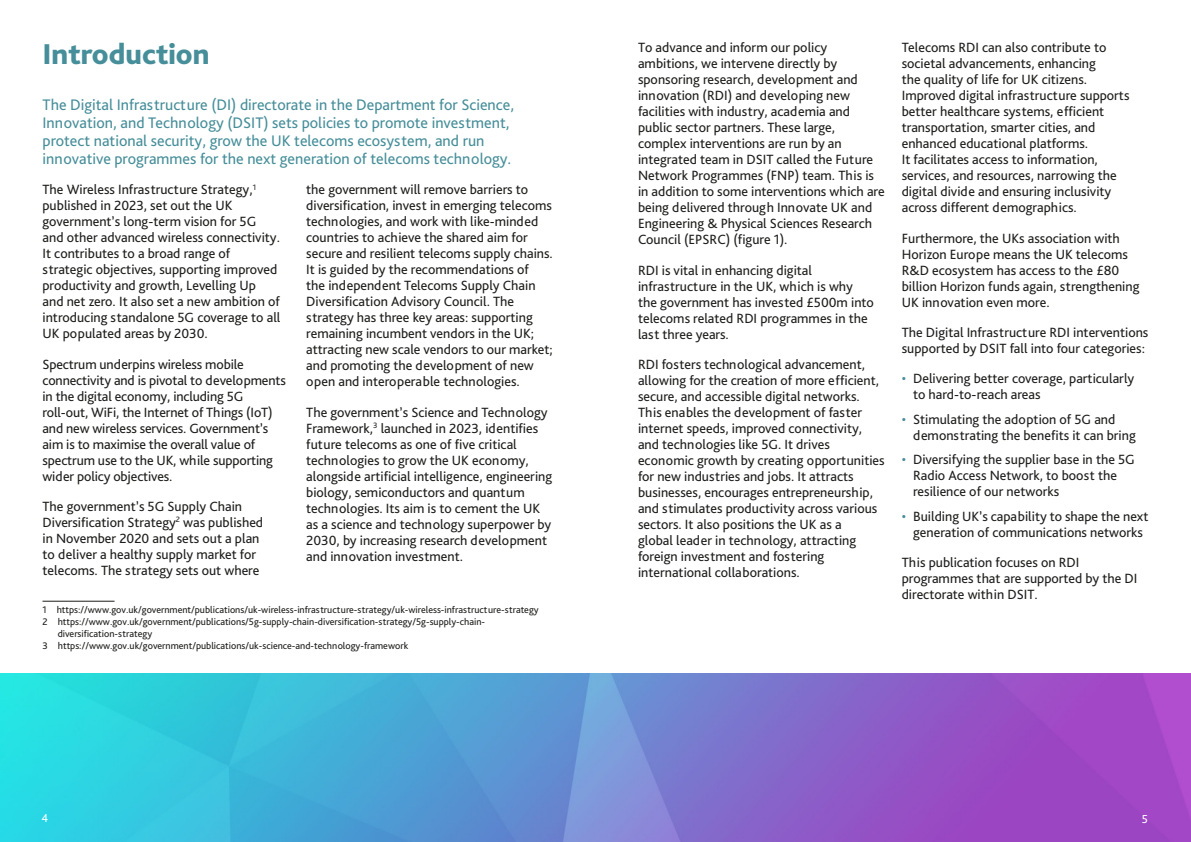
<style>
.page{position:relative;width:1191px;height:842px;background:#fff}
.page>*{position:absolute;margin:0;border:0;box-sizing:border-box;transform-origin:0 0}
.Heading_1{font:800 30px "Bliss Pro";color:#468e99}
.Intro_Paragraph{font:16px/18px "Bliss Pro";color:#468e99}
.Body_Copy{font:14px/16px "Bliss Pro";color:#1d1d1b}
.t1{font:12px "Bliss Pro";color:#fff}
.Footnote_text{font:10px/12px "Bliss Pro";color:#1d1d1b}
.s1{color:#468e99}
</style>
<div class="page">
<hr style="left:43px;top:601px;width:72px;height:1px;background:#1d1d1b">
<img style="left:0;top:673px;width:1191px;height:169px">
<p class="Heading_1" style="left:43px;top:35px;width:168px">Introduction</p>
<p class="Intro_Paragraph" style="left:43px;top:95px;width:473px">The Digital Infrastructure (DI) directorate in the Department for Science, Innovation, and Technology (DSIT) sets policies to promote investment, protect national security, grow the UK telecoms ecosystem, and run innovative programmes for the next generation of telecoms technology.</p>
<p class="Body_Copy" style="left:43px;top:181px;width:239px">The Wireless Infrastructure Strategy,<sup>1 </sup>published in 2023, set out the UK government’s long-term vision for 5G and other advanced wireless connectivity.<br>It contributes to a broad range of strategic objectives, supporting improved productivity and growth, Levelling Up<br>and net zero. It also set a new ambition of introducing standalone 5G coverage to all UK populated areas by 2030.</p>
<p class="Body_Copy" style="left:43px;top:355px;width:245px">Spectrum underpins wireless mobile connectivity and is pivotal to developments in the digital economy, including 5G roll‑out, WiFi, the Internet of Things (IoT) and new wireless services. Government’s aim is to maximise the overall value of spectrum use to the UK, while supporting wider policy objectives.</p>
<p class="Body_Copy" style="left:43px;top:498px;width:222px">The government’s 5G Supply Chain Diversification Strategy<sup>2</sup> was published in November 2020 and sets out a plan to deliver a healthy supply market for telecoms. The strategy sets out where</p>
<p class="Body_Copy" style="left:306px;top:181px;width:248px">the government will remove barriers to diversification, invest in emerging telecoms technologies, and work with like-minded countries to achieve the shared aim for secure and resilient telecoms supply chains.<br>It is guided by the recommendations of<br>the independent Telecoms Supply Chain Diversification Advisory Council. The strategy has three key areas: supporting remaining incumbent vendors in the UK; attracting new scale vendors to our market; and promoting the development of new open and interoperable technologies.</p>
<p class="Body_Copy" style="left:306px;top:403px;width:247px">The government’s Science and Technology Framework,<sup>3</sup> launched in 2023, identifies future telecoms as one of five critical technologies to grow the UK economy, alongside artificial intelligence, engineering biology, semiconductors and quantum technologies. Its aim is to cement the UK as a science and technology superpower by 2030, by increasing research development and innovation investment.</p>
<p class="Footnote_text" style="left:43px;top:604px;width:498px">1 https://www.gov.uk/government/publications/uk-wireless-infrastructure-strategy/uk-wireless-infrastructure-strategy</p>
<p class="Footnote_text" style="left:58px;top:616px;width:429px;text-indent:-15px">2 https://www.gov.uk/government/publications/5g-supply-chain-diversification-strategy/5g-supply-chain&shy;diversification-strategy</p>
<p class="Footnote_text" style="left:43px;top:640px;width:367px">3 https://www.gov.uk/government/publications/uk-science-and-technology-framework</p>
<p class="Body_Copy" style="left:638px;top:39px;width:248px">To advance and inform our policy ambitions, we intervene directly by sponsoring research, development and innovation (RDI) and developing new facilities with industry, academia and public sector partners. These large, complex interventions are run by an integrated team in DSIT called the Future Network Programmes (FNP) team. This is in addition to some interventions which are being delivered through Innovate UK and Engineering &amp; Physical Sciences Research Council (EPSRC) (figure 1).</p>
<p class="Body_Copy" style="left:638px;top:262px;width:237px">RDI is vital in enhancing digital infrastructure in the UK, which is why the government has invested £500m into telecoms related RDI programmes in the last three years.</p>
<p class="Body_Copy" style="left:638px;top:356px;width:248px">RDI fosters technological advancement, allowing for the creation of more efficient, secure, and accessible digital networks.<br>This enables the development of faster internet speeds, improved connectivity, and technologies like 5G. It drives economic growth by creating opportunities for new industries and jobs. It attracts businesses, encourages entrepreneurship, and stimulates productivity across various sectors. It also positions the UK as a<br>global leader in technology, attracting foreign investment and fostering international collaborations.</p>
<p class="Body_Copy" style="left:901px;top:39px;width:229px">Telecoms RDI can also contribute to societal advancements, enhancing<br>the quality of life for UK citizens.<br>Improved digital infrastructure supports better healthcare systems, efficient transportation, smarter cities, and enhanced educational platforms.<br>It facilitates access to information, services, and resources, narrowing the digital divide and ensuring inclusivity across different demographics.</p>
<p class="Body_Copy" style="left:901px;top:230px;width:239px">Furthermore, the UKs association with Horizon Europe means the UK telecoms R&amp;D ecosystem has access to the £80 billion Horizon funds again, strengthening UK innovation even more.</p>
<p class="Body_Copy" style="left:901px;top:324px;width:248px">The Digital Infrastructure RDI interventions supported by DSIT fall into four categories:</p>
<p class="Body_Copy" style="left:913px;top:370px;width:223px;text-indent:-11px"><span class="s1">•</span> Delivering better coverage, particularly to hard-to-reach areas</p>
<p class="Body_Copy" style="left:913px;top:410px;width:224px;text-indent:-11px"><span class="s1">•</span> Stimulating the adoption of 5G and demonstrating the benefits it can bring</p>
<p class="Body_Copy" style="left:913px;top:451px;width:223px;text-indent:-11px"><span class="s1">•</span> Diversifying the supplier base in the 5G<br>Radio Access Network, to boost the resilience of our networks</p>
<p class="Body_Copy" style="left:901px;top:507px;width:248px;text-align:center"><span class="s1">•</span> Building UK’s capability to shape the next generation of communications networks</p>
<p class="Body_Copy" style="left:901px;top:554px;width:237px">This publication focuses on RDI programmes that are supported by the DI directorate within DSIT.</p>
<p class="t1" style="left:42px;top:811px;width:8px">4</p>
<p class="t1" style="left:1141px;top:812px;width:8px">5</p>
</div>
